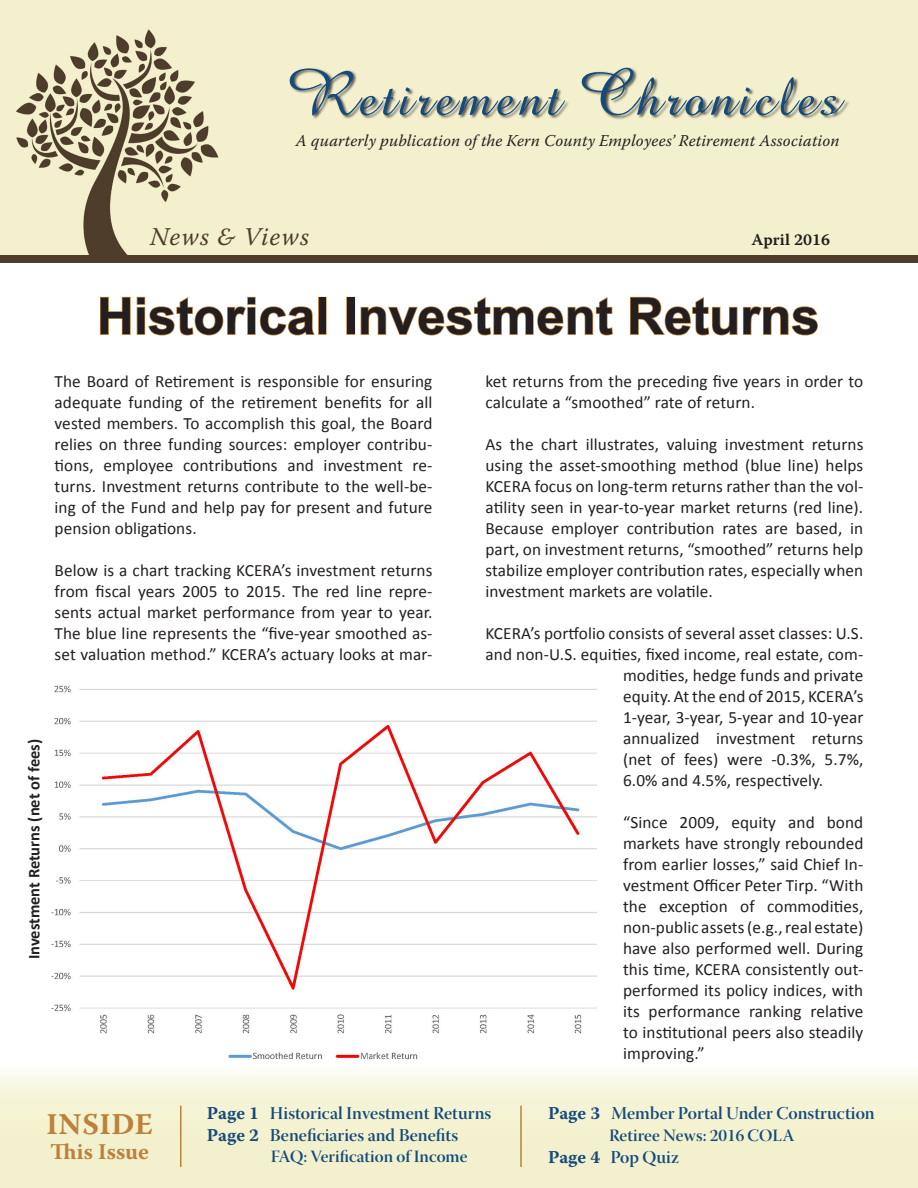
<style>
.page{position:relative;width:918px;height:1188px;background:#fff}
.page>*{position:absolute;margin:0;border:0;box-sizing:border-box;transform-origin:0 0}
.t1{font:54px "Amazone BT";letter-spacing:.06em;color:#144a7c}
.t2{font:700 51px "Arial";color:#231f20}
.t3{font:700 30px "Warnock Pro";letter-spacing:.02em;color:#bc813a}
.t4{font:italic 25.5px "Warnock Pro";letter-spacing:.05em;color:#4d3c2a}
.t5{font:700 22.5px "Warnock Pro";color:#bc813a}
.t6{font:18px "Warnock Pro Semibold Disp";color:#144a7c}
.t7{font:17.25px/21px "Calibri";letter-spacing:.005em;color:#231f20;text-align:justify}
.t8{font:17.25px "Warnock Pro Semibold Disp";color:#144a7c}
.t9{font:italic 16.5px "Warnock Pro";letter-spacing:.01em;color:#231f20}
.t10{font:700 16.5px "Calibri";color:#231f20}
.t11{font:16.5px "Warnock Pro Semibold Capt";color:#231f20}
.s1{font-size:66px}
.s2{font-family:"Warnock Pro";font-weight:700}
</style>
<div class="page">
<div style="left:138px;top:0;width:780px;height:260px;background:#f3f1cd"></div>
<svg style="left:0;top:1071px;width:918px;height:117px;background:#f4f3d4"></svg>
<hr style="left:180px;top:1106px;width:2px;height:61px;background:#bc813a">
<hr style="left:520px;top:1106px;width:2px;height:61px;background:#bc813a">
<img style="left:0;top:0;width:219px;height:255px">
<div style="left:0;top:255px;width:918px;height:8px;background:#4d3c2a"></div>
<div style="left:288px;top:66px;width:562px;height:55px;background:#231f20;opacity:.75"></div>
<svg style="left:100px;top:296px;width:215px;height:40px"></svg>
<div style="left:318px;top:297px;width:9px;height:38px;border:2px solid #bc813a"></div>
<div style="left:346px;top:297px;width:9px;height:38px;border:2px solid #bc813a"></div>
<svg style="left:360px;top:297px;width:253px;height:39px"></svg>
<svg style="left:630px;top:296px;width:188px;height:40px"></svg>
<img style="left:51px;top:685px;width:545px;height:376px">
<p class="t1" style="left:286px;top:66px;width:555px"><span class="s1">R</span>etirement <span class="s1">C</span>hronicles</p>
<p class="t9" style="left:296px;top:130px;width:545px">A quarterly publication of the Kern County Employees’ Retirement Association</p>
<p class="t4" style="left:150px;top:222px;width:161px">News &amp; Views</p>
<p class="t11" style="left:752px;top:229px;width:80px">April 2016</p>
<p class="t2" style="left:97px;top:282px;width:724px">Historical Investment Returns</p>
<p class="t7" style="left:55px;top:371px;width:379px">The Board of Retirement is responsible for ensuring adequate funding of the retirement benefits for all vested members. To accomplish this goal, the Board relies on three funding sources: employer contribu&shy;tions, employee contributions and investment re&shy;turns. Investment returns contribute to the well-be&shy;ing of the Fund and help pay for present and future pension obligations.</p>
<p class="t7" style="left:55px;top:560px;width:379px">Below is a chart tracking KCERA’s investment returns from fiscal years 2005 to 2015. The red line repre&shy;sents actual market performance from year to year.<br>The blue line represents the “five-year smoothed as&shy;set valuation method.” KCERA’s actuary looks at mar-</p>
<p class="t10" style="left:23px;top:959px;width:222px;rotate:-90deg">Investment Returns (net of fees)</p>
<p class="t7" style="left:485px;top:371px;width:379px">ket returns from the preceding five years in order to calculate a “smoothed” rate of return.</p>
<p class="t7" style="left:485px;top:434px;width:379px">As the chart illustrates, valuing investment returns using the asset-smoothing method (blue line) helps KCERA focus on long-term returns rather than the vol&shy;atility seen in year-to-year market returns (red line).<br>Because employer contribution rates are based, in part, on investment returns, “smoothed” returns help stabilize employer contribution rates, especially when investment markets are volatile.</p>
<p class="t7" style="left:485px;top:623px;width:379px">KCERA’s portfolio consists of several asset classes: U.S.</p>
<p class="t7" style="left:485px;top:644px;width:379px">and non-U.S. equities, fixed income, real estate, com-</p>
<p class="t7" style="left:623px;top:665px;width:242px">modities, hedge funds and private</p>
<p class="t7" style="left:623px;top:686px;width:242px">equity. At the end of 2015, KCERA’s</p>
<p class="t7" style="left:623px;top:707px;width:242px">1-year, 3-year, 5-year and 10-year</p>
<p class="t7" style="left:623px;top:728px;width:242px">annualized investment returns</p>
<p class="t7" style="left:623px;top:749px;width:242px">(net of fees) were -0.3%, 5.7%,</p>
<p class="t7" style="left:623px;top:770px;width:202px">6.0% and 4.5%, respectively.</p>
<p class="t7" style="left:623px;top:812px;width:242px">“Since 2009, equity and bond markets have strongly rebounded from earlier losses,” said Chief In&shy;vestment Officer Peter Tirp. “With the exception of commodities, non-public assets (e.g., real estate) have also performed well. During this time, KCERA consistently out&shy;performed its policy indices, with its performance ranking relative to institutional peers also steadily improving.”</p>
<p class="t3" style="left:46px;top:1106px;width:108px">INSIDE</p>
<p class="t5" style="left:51px;top:1138px;width:100px">This Issue</p>
<p class="t6" style="left:207px;top:1103px;width:286px"><span class="s2">Page 1</span> Historical Investment Returns</p>
<p class="t6" style="left:207px;top:1124px;width:253px"><span class="s2">Page 2</span> Beneficiaries and Benefits</p>
<p class="t8" style="left:271px;top:1146px;width:198px">FAQ: Verification of Income</p>
<p class="t6" style="left:548px;top:1103px;width:328px"><span class="s2">Page 3</span> Member Portal Under Construction</p>
<p class="t8" style="left:609px;top:1125px;width:187px">Retiree News: 2016 COLA</p>
<p class="t6" style="left:548px;top:1146px;width:132px"><span class="s2">Page 4</span> Pop Quiz</p>
</div>
